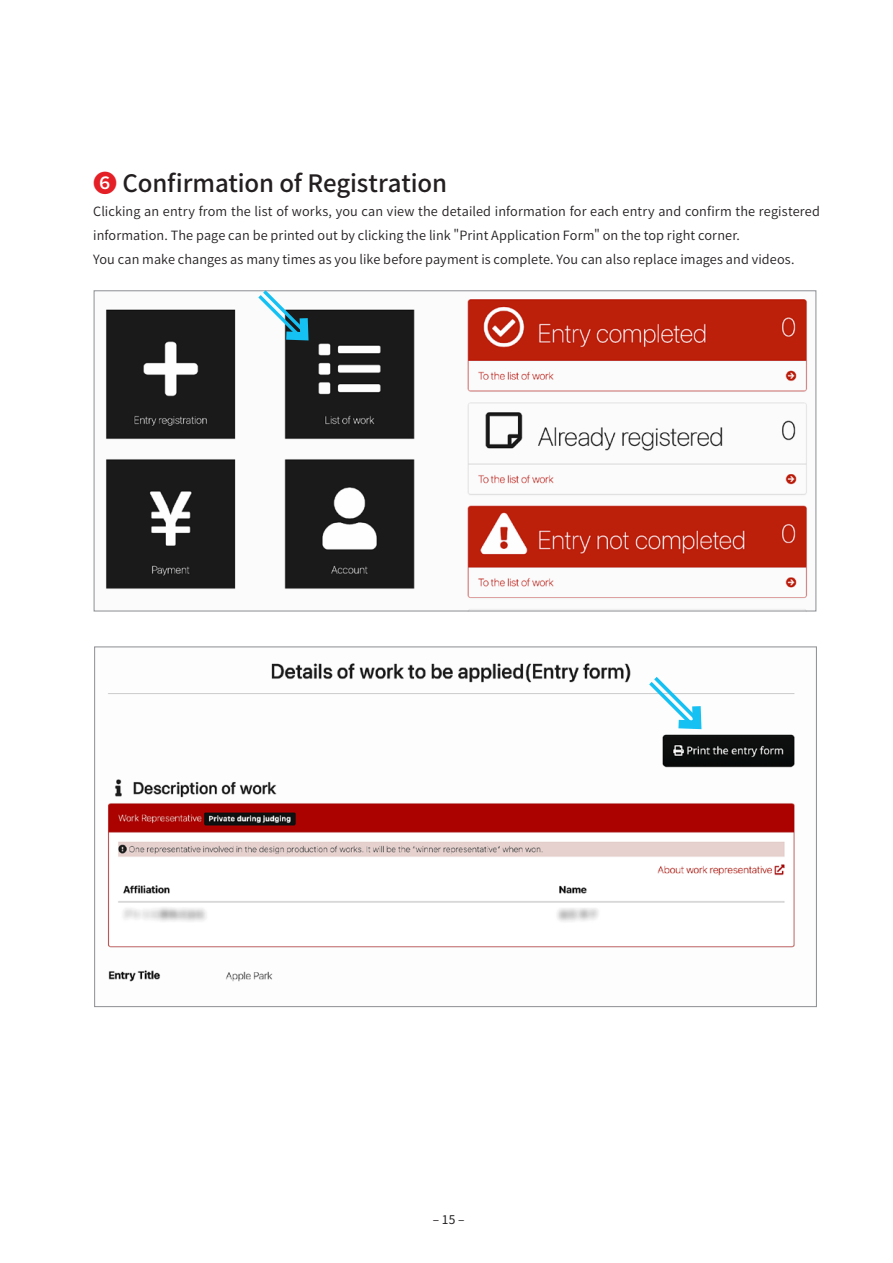
<style>
.page{position:relative;width:893px;height:1263px;background:#fff}
.page>*{position:absolute;margin:0;border:0;box-sizing:border-box;transform-origin:0 0}
.t1{font:500 24px "Noto Sans CJ Kjp";letter-spacing:-.01em;color:#231f20}
.t2{font:600 12.75px/24px "Noto Sans CJ Kjp";letter-spacing:.01em;color:#231f20}
.t3{font:12px "Noto Sans CJ Kjp";color:#231f20}
.s1{color:#e41f25}
</style>
<div class="page">
<img style="left:106px;top:299px;width:702px;height:300px">
<img style="left:107px;top:663px;width:688px;height:319px">
<svg style="left:255px;top:290px;width:58px;height:55px"></svg>
<svg style="left:645px;top:673px;width:61px;height:61px"></svg>
<h1 class="t1" style="left:93px;top:169px;width:355px"><span class="s1">❻</span> Confirmation of Registration</h1>
<p class="t2" style="left:93px;top:200px;width:728px">Clicking an entry from the list of works, you can view the detailed information for each entry and confirm the registered information. The page can be printed out by clicking the link "Print Application Form" on the top right corner.<br>You can make changes as many times as you like before payment is complete. You can also replace images and videos.</p>
<p class="t3" style="left:433px;top:1212px;width:33px">– 15 –</p>
</div>
